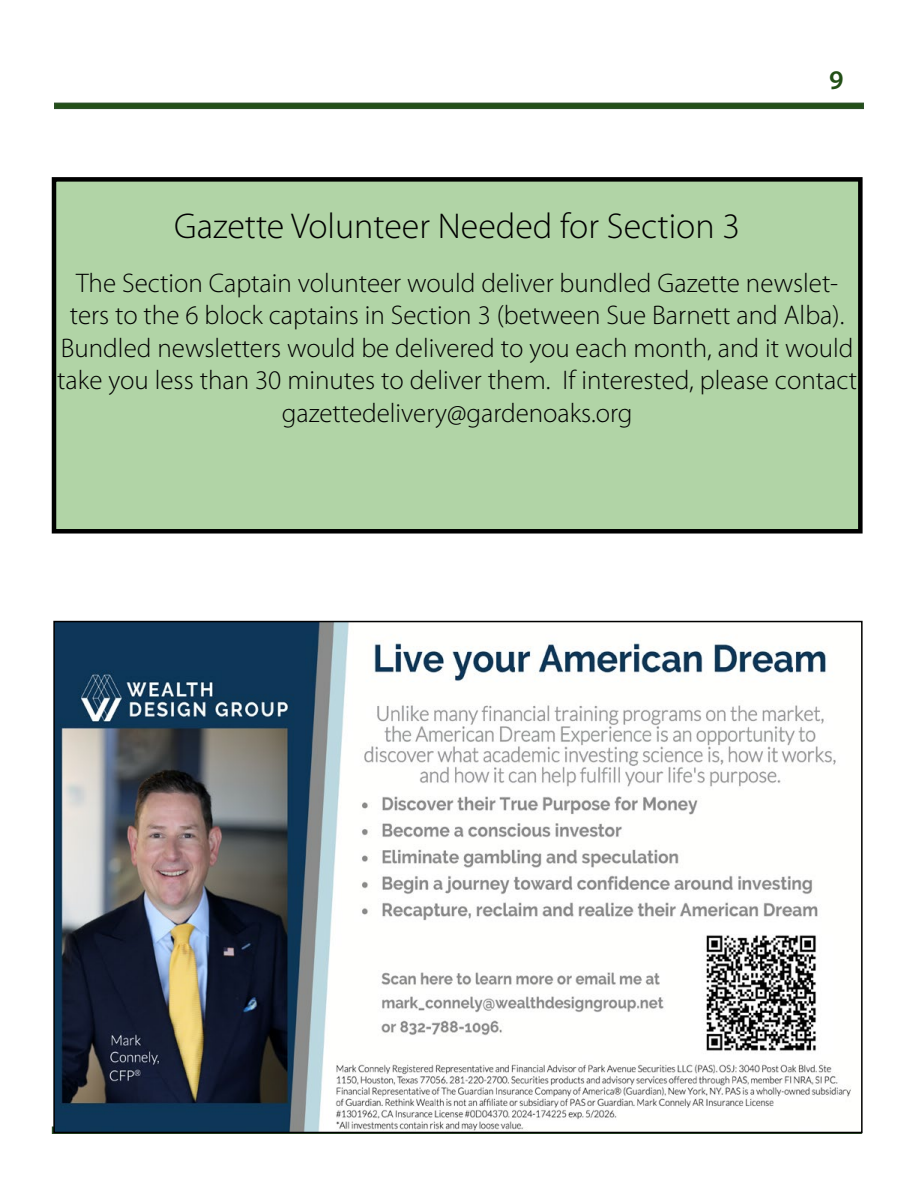
<style>
.page{position:relative;width:918px;height:1188px;background:#fff}
.page>*{position:absolute;margin:0;border:0;box-sizing:border-box;transform-origin:0 0}
.t1{font:300 36px "Myriad Pro";color:#000}
.t2{font:300 27px/32.4px "Myriad Pro";color:#000;text-align:center}
.t3{font:600 27px "Myriad Pro";color:#224f16}
</style>
<div class="page">
<div style="left:54px;top:103px;width:810px;height:6px;background:#224f16"></div>
<svg style="left:52px;top:1126px;width:810px;height:8px"></svg>
<img style="left:56px;top:624px;width:804px;height:506px">
<div style="left:54px;top:179px;width:806px;height:352px;background:#b1d4a6"></div>
<div style="left:52px;top:177px;width:811px;height:357px;border:4px solid #000"></div>
<p class="t3" style="left:829px;top:63px;width:16px">9</p>
<h1 class="t1" style="left:174px;top:204px;width:568px">Gazette Volunteer Needed for Section 3</h1>
<p class="t2" style="left:57px;top:266px;width:801px">The Section Captain volunteer would deliver bundled Gazette newslet&shy;ters to the 6 block captains in Section 3 (between Sue Barnett and Alba).<br>Bundled newsletters would be delivered to you each month, and it would take you less than 30 minutes to deliver them. If interested, please contact gazettedelivery@gardenoaks.org</p>
</div>
